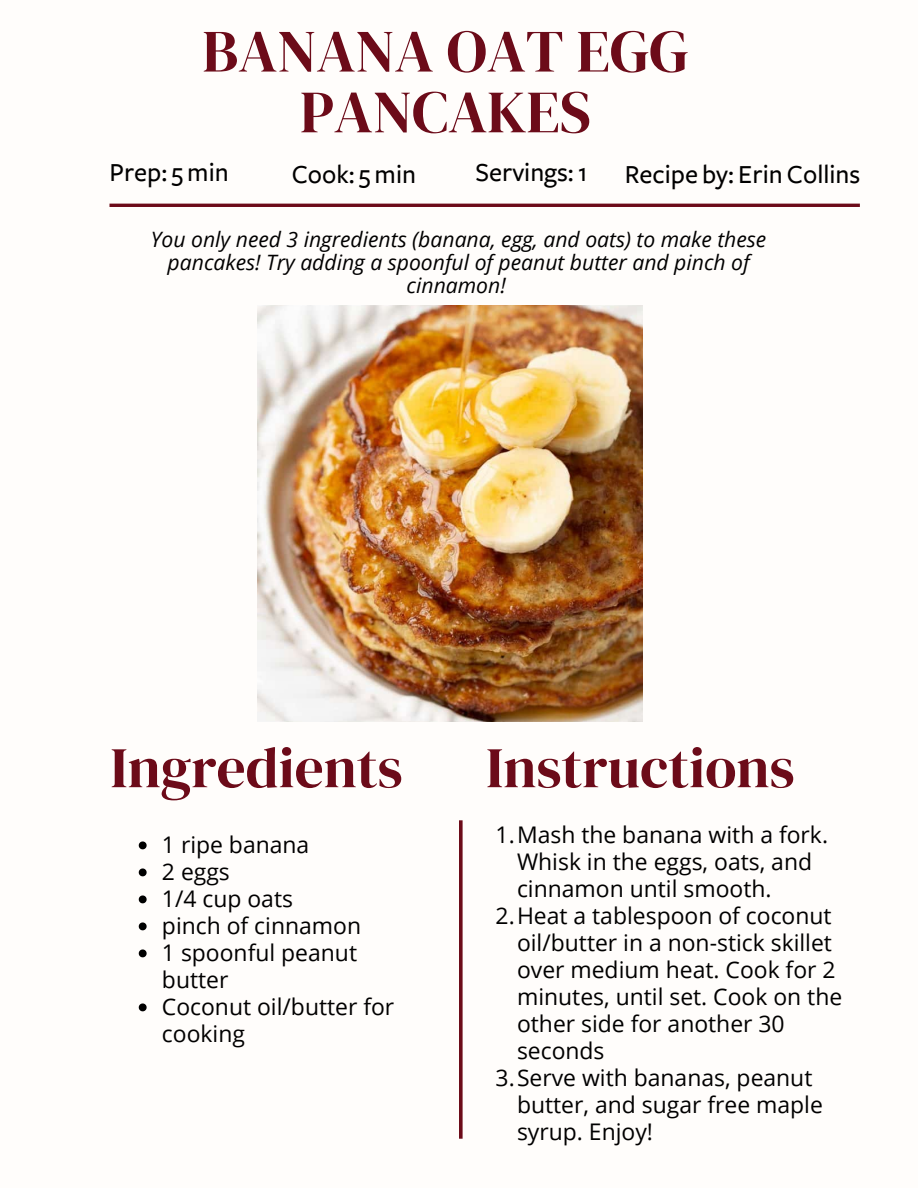
<style>
.page{position:relative;width:918px;height:1188px;background:#fffdfb}
.page>*{position:absolute;margin:0;border:0;box-sizing:border-box;transform-origin:0 0}
.t1{font:60px/60.8px "DM Serif Display";color:#6c0b19;text-align:center}
.t2{font:57.3px "DM Serif Display";color:#6c0b19}
.t3{font:500 27px "Freight Sans";color:#000}
.t4{font:22.95px/27px "Open Sans";color:#000}
.t5{font:italic 21.15px/23.2px "Open Sans";color:#000;text-align:center}
</style>
<div class="page">
<hr style="left:110px;top:204px;width:750px;height:3px;background:#6c0b19">
<svg style="left:459px;top:820px;width:4px;height:319px"></svg>
<img style="left:258px;top:305px;width:384px;height:416px">
<svg style="left:139px;top:841px;width:8px;height:8px"></svg>
<svg style="left:139px;top:868px;width:8px;height:8px"></svg>
<svg style="left:139px;top:895px;width:8px;height:8px"></svg>
<svg style="left:139px;top:922px;width:8px;height:8px"></svg>
<svg style="left:139px;top:949px;width:8px;height:8px"></svg>
<svg style="left:139px;top:1003px;width:8px;height:8px"></svg>
<h1 class="t1" style="left:202px;top:20px;width:488px">BANANA OAT EGG<br>PANCAKES</h1>
<p class="t3" style="left:110px;top:159px;width:121px">Prep: 5min</p>
<p class="t3" style="left:292px;top:161px;width:126px">Cook: 5min</p>
<p class="t3" style="left:475px;top:159px;width:113px">Servings:1</p>
<p class="t3" style="left:625px;top:161px;width:237px">Recipe by: Erin Collins</p>
<p class="t5" style="left:151px;top:227px;width:617px">You only need 3 ingredients (banana, egg, and oats) to make these pancakes! Try adding a spoonful of peanut butter and pinch of cinnamon!</p>
<h2 class="t2" style="left:110px;top:728px;width:294px">Ingredients</h2>
<p class="t4" style="left:162px;top:830px;width:234px">1 ripe banana<br>2 eggs<br>1/4 cup oats<br>pinch of cinnamon<br>1 spoonful peanut butter<br>Coconut oil/butter for cooking</p>
<h2 class="t2" style="left:486px;top:728px;width:310px">Instructions</h2>
<p class="t4" style="left:496px;top:821px;width:334px">1.Mash the banana with a fork.</p>
<p class="t4" style="left:517px;top:848px;width:297px">Whisk in the eggs, oats, and</p>
<p class="t4" style="left:517px;top:875px;width:256px">cinnamon until smooth.</p>
<p class="t4" style="left:496px;top:902px;width:338px">2.Heat a tablespoon of coconut</p>
<p class="t4" style="left:517px;top:929px;width:317px">oil/butter in a non-stick skillet</p>
<p class="t4" style="left:517px;top:956px;width:320px">over medium heat. Cook for 2</p>
<p class="t4" style="left:517px;top:983px;width:327px">minutes, until set. Cook on the</p>
<p class="t4" style="left:517px;top:1010px;width:269px">other side for another 30</p>
<p class="t4" style="left:517px;top:1037px;width:89px">seconds</p>
<p class="t4" style="left:496px;top:1064px;width:318px">3.Serve with bananas, peanut</p>
<p class="t4" style="left:517px;top:1091px;width:307px">butter, and sugar free maple</p>
<p class="t4" style="left:517px;top:1118px;width:138px">syrup. Enjoy!</p>
</div>
